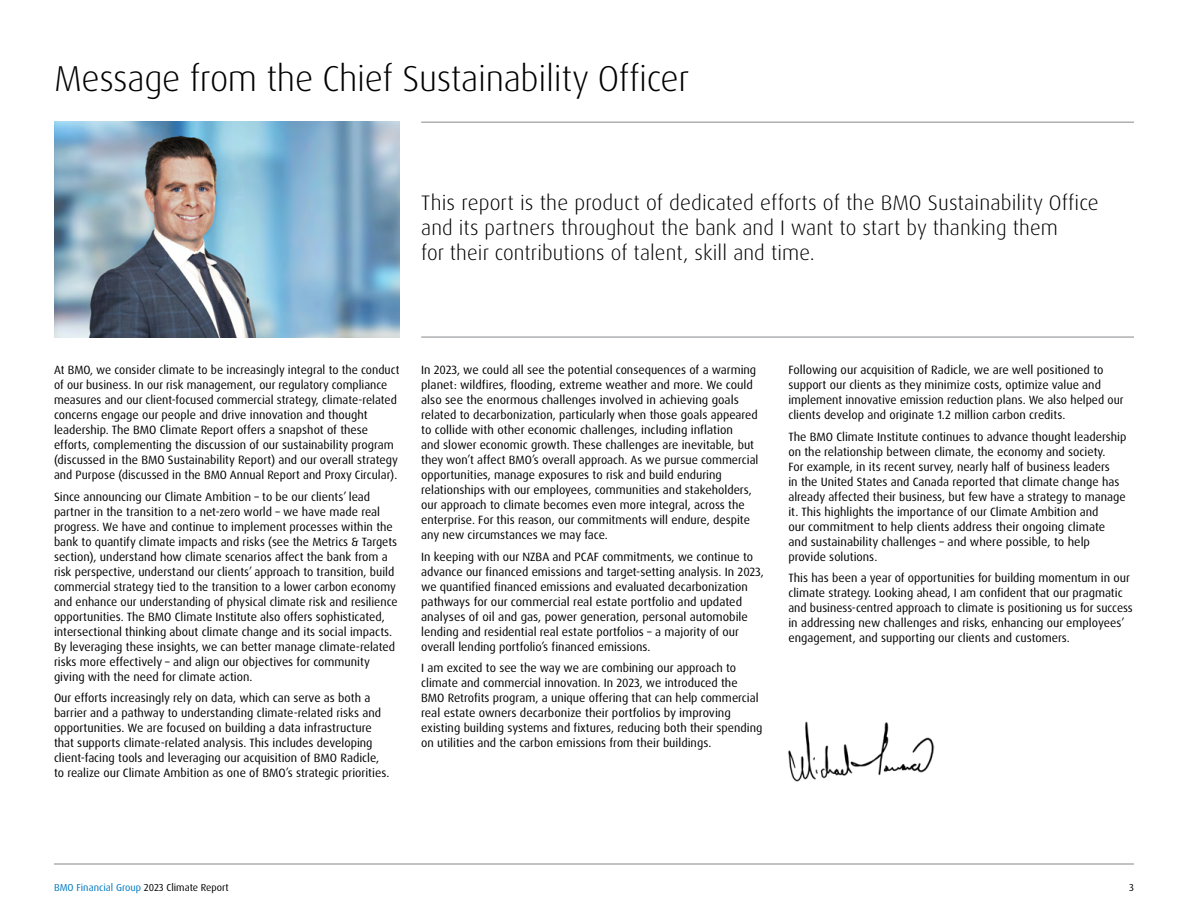
<style>
.page{position:relative;width:1188px;height:918px;background:#fff}
.page>*{position:absolute;margin:0;border:0;box-sizing:border-box;transform-origin:0 0}
.Main_Heading__H1{font:300 36px "Dax Pro";letter-spacing:-.01em;color:#000}
.Case_Study_callout{font:300 21px/24.8px "Dax Pro";letter-spacing:.005em;color:#000}
.Main_Body{font:12px/15px "Dax Pro";color:#000}
.t1{font:10.2px "Dax Pro";color:#0079c1}
.t2{font:10.2px "Dax Pro";color:#000}
.s1{color:#000}
</style>
<div class="page">
<hr style="left:54px;top:863px;width:1080px;height:2px;background:#939598">
<hr style="left:421px;top:122px;width:713px;height:1px;background:#939598">
<hr style="left:421px;top:336px;width:713px;height:2px;background:#939598">
<img style="left:54px;top:122px;width:346px;height:216px">
<img style="left:788px;top:721px;width:147px;height:61px">
<h1 class="Main_Heading__H1" style="left:54px;top:56px;width:637px">Message from the Chief Sustainability Officer</h1>
<p class="Case_Study_callout" style="left:421px;top:191px;width:679px">This report is the product of dedicated efforts of the BMO Sustainability Office and its partners throughout the bank and I want to start by thanking them<br>for their contributions of talent, skill and time.</p>
<p class="Main_Body" style="left:54px;top:362px;width:347px">At BMO, we consider climate to be increasingly integral to the conduct of our business. In our risk management, our regulatory compliance measures and our client-focused commercial strategy, climate-related concerns engage our people and drive innovation and thought leadership. The BMO Climate Report offers a snapshot of these efforts, complementing the discussion of our sustainability program (discussed in the BMO Sustainability Report) and our overall strategy and Purpose (discussed in the BMO Annual Report and Proxy Circular).</p>
<p class="Main_Body" style="left:54px;top:489px;width:345px">Since announcing our Climate Ambition – to be our clients’ lead partner in the transition to a net-zero world – we have made real progress. We have and continue to implement processes within the bank to quantify climate impacts and risks (see the Metrics &amp; Targets section), understand how climate scenarios affect the bank from a risk perspective, understand our clients’ approach to transition, build commercial strategy tied to the transition to a lower carbon economy and enhance our understanding of physical climate risk and resilience opportunities. The BMO Climate Institute also offers sophisticated, intersectional thinking about climate change and its social impacts.<br>By leveraging these insights, we can better manage climate-related risks more effectively – and align our objectives for community giving with the need for climate action.</p>
<p class="Main_Body" style="left:54px;top:691px;width:337px">Our efforts increasingly rely on data, which can serve as both a barrier and a pathway to understanding climate-related risks and opportunities. We are focused on building a data infrastructure that supports climate-related analysis. This includes developing client-facing tools and leveraging our acquisition of BMO Radicle, to realize our Climate Ambition as one of BMO’s strategic priorities.</p>
<p class="Main_Body" style="left:421px;top:362px;width:339px">In 2023, we could all see the potential consequences of a warming planet: wildfires, flooding, extreme weather and more. We could also see the enormous challenges involved in achieving goals related to decarbonization, particularly when those goals appeared to collide with other economic challenges, including inflation<br>and slower economic growth. These challenges are inevitable, but they won’t affect BMO’s overall approach. As we pursue commercial opportunities, manage exposures to risk and build enduring relationships with our employees, communities and stakeholders, our approach to climate becomes even more integral, across the enterprise. For this reason, our commitments will endure, despite any new circumstances we may face.</p>
<p class="Main_Body" style="left:421px;top:549px;width:344px">In keeping with our NZBA and PCAF commitments, we continue to advance our financed emissions and target-setting analysis. In 2023, we quantified financed emissions and evaluated decarbonization pathways for our commercial real estate portfolio and updated analyses of oil and gas, power generation, personal automobile lending and residential real estate portfolios – a majority of our overall lending portfolio’s financed emissions.</p>
<p class="Main_Body" style="left:421px;top:661px;width:343px">I am excited to see the way we are combining our approach to climate and commercial innovation. In 2023, we introduced the BMO Retrofits program, a unique offering that can help commercial real estate owners decarbonize their portfolios by improving existing building systems and fixtures, reducing both their spending on utilities and the carbon emissions from their buildings.</p>
<p class="Main_Body" style="left:788px;top:362px;width:337px">Following our acquisition of Radicle, we are well positioned to support our clients as they minimize costs, optimize value and implement innovative emission reduction plans. We also helped our clients develop and originate 1.2 million carbon credits.</p>
<p class="Main_Body" style="left:788px;top:429px;width:340px">The BMO Climate Institute continues to advance thought leadership on the relationship between climate, the economy and society.<br>For example, in its recent survey, nearly half of business leaders<br>in the United States and Canada reported that climate change has already affected their business, but few have a strategy to manage it. This highlights the importance of our Climate Ambition and<br>our commitment to help clients address their ongoing climate and sustainability challenges – and where possible, to help provide solutions.</p>
<p class="Main_Body" style="left:788px;top:571px;width:346px">This has been a year of opportunities for building momentum in our climate strategy. Looking ahead, I am confident that our pragmatic and business-centred approach to climate is positioning us for success in addressing new challenges and risks, enhancing our employees’ engagement, and supporting our clients and customers.</p>
<p class="t1" style="left:54px;top:881px;width:176px">BMO Financial Group <span class="s1">2023 Climate Report</span></p>
<p class="t2" style="left:1129px;top:881px;width:6px">3</p>
</div>
